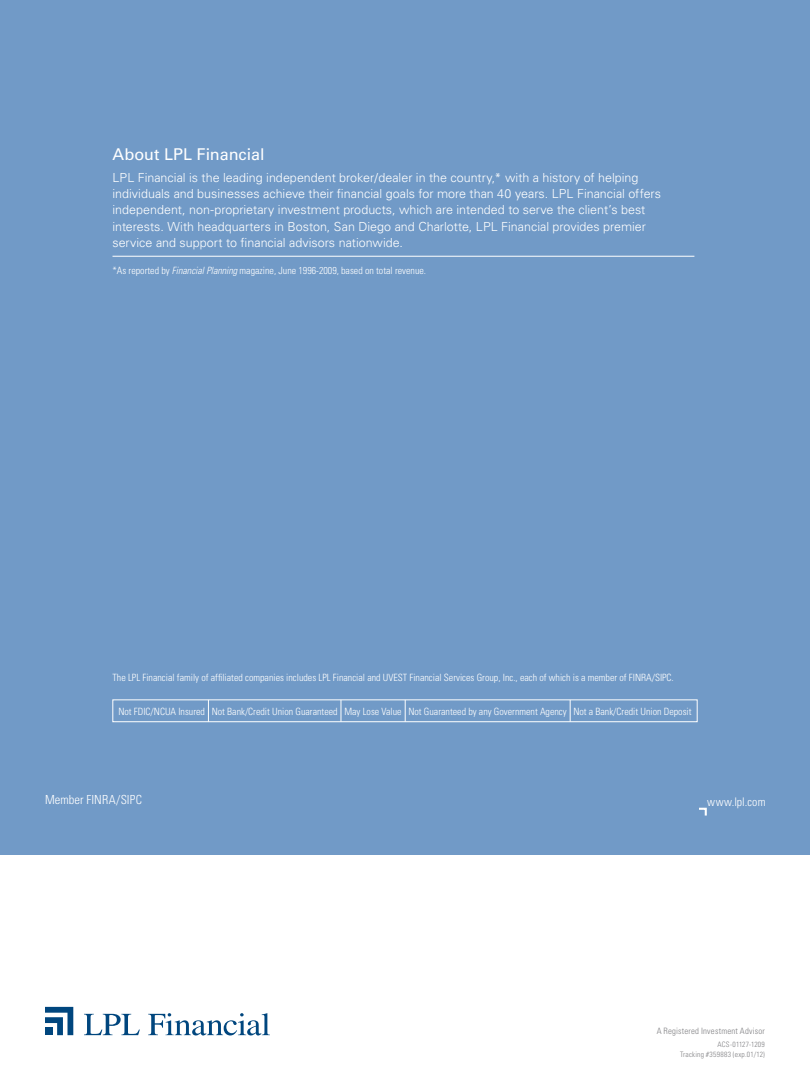
<style>
.page{position:relative;width:810px;height:1080px;background:#fff}
.page>*{position:absolute;margin:0;border:0;box-sizing:border-box;transform-origin:0 0}
.t1{font:16.25px "Univers";color:#fff}
.t2{font:300 12.5px/16.2px "Univers";color:#fff}
.t3{font:300 condensed 12.5px "Univers";letter-spacing:.01em;color:#fff}
.t4{font:300 condensed 11.88px "Univers";letter-spacing:.01em;color:#fff}
.t5{font:300 condensed 10px "Univers";color:#fff}
.t6{font:300 condensed 8.75px "Univers";letter-spacing:.025em;color:#808083}
.t7{font:300 condensed 7.5px/10px "Univers";letter-spacing:.03em;color:#808083;text-align:right}
.s1{font-style:italic}
</style>
<div class="page">
<div style="left:0;top:0;width:810px;height:855px;background:#719ac7"></div>
<div style="left:112px;top:700px;width:586px;height:22px;border:1px solid #fff"></div>
<svg style="left:84px;top:1014px;width:56px;height:21px"></svg>
<svg style="left:148px;top:1013px;width:122px;height:22px"></svg>
<svg style="left:45px;top:1007px;width:28px;height:28px"></svg>
<div style="left:45px;top:1028px;width:8px;height:7px;background:#00467e"></div>
<svg style="left:699px;top:807px;width:8px;height:9px"></svg>
<hr style="left:112px;top:256px;width:582px;height:1px;background:#fff">
<svg style="left:208px;top:700px;width:1px;height:22px"></svg>
<svg style="left:341px;top:700px;width:1px;height:22px"></svg>
<svg style="left:405px;top:700px;width:1px;height:22px"></svg>
<svg style="left:570px;top:700px;width:1px;height:22px"></svg>
<h1 class="t1" style="left:112px;top:145px;width:154px">About LPL Financial</h1>
<p class="t2" style="left:112px;top:169px;width:550px">LPL Financial is the leading independent broker/dealer in the country,* with a history of helping individuals and businesses achieve their financial goals for more than 40 years. LPL Financial offers independent, non-proprietary investment products, which are intended to serve the client’s best interests. With headquarters in Boston, San Diego and Charlotte, LPL Financial provides premier service and support to financial advisors nationwide.</p>
<p class="t5" style="left:112px;top:265px;width:315px">*As reported by <span class="s1">Financial Planning</span> magazine, June 1996-2009, based on total revenue.</p>
<p class="t5" style="left:112px;top:672px;width:526px">The LPL Financial family of affiliated companies includes LPL Financial and UVEST Financial Services Group, I nc., each of which is a member of FINRA</p>
<p class="t5" style="left:652px;top:672px;width:24px">/SI PC.</p>
<p class="t5" style="left:118px;top:705px;width:575px">Not FDIC/NCUA I nsured Not Bank/Credit Union Guaranteed May Lose Value Not Guaranteed by any Government Agency Not a Bank/Credit Union Deposit</p>
<p class="t3" style="left:45px;top:793px;width:50px">Member FINRA</p>
<p class="t3" style="left:116px;top:793px;width:26px">/SI PC</p>
<p class="t4" style="left:707px;top:794px;width:60px">www.lpl.com</p>
<p class="t6" style="left:657px;top:1026px;width:110px">A Registered Investment Advisor</p>
<p class="t7" style="left:680px;top:1039px;width:86px">ACS-01127-1209<br>Tracking #359883 (exp.01/12)</p>
</div>
